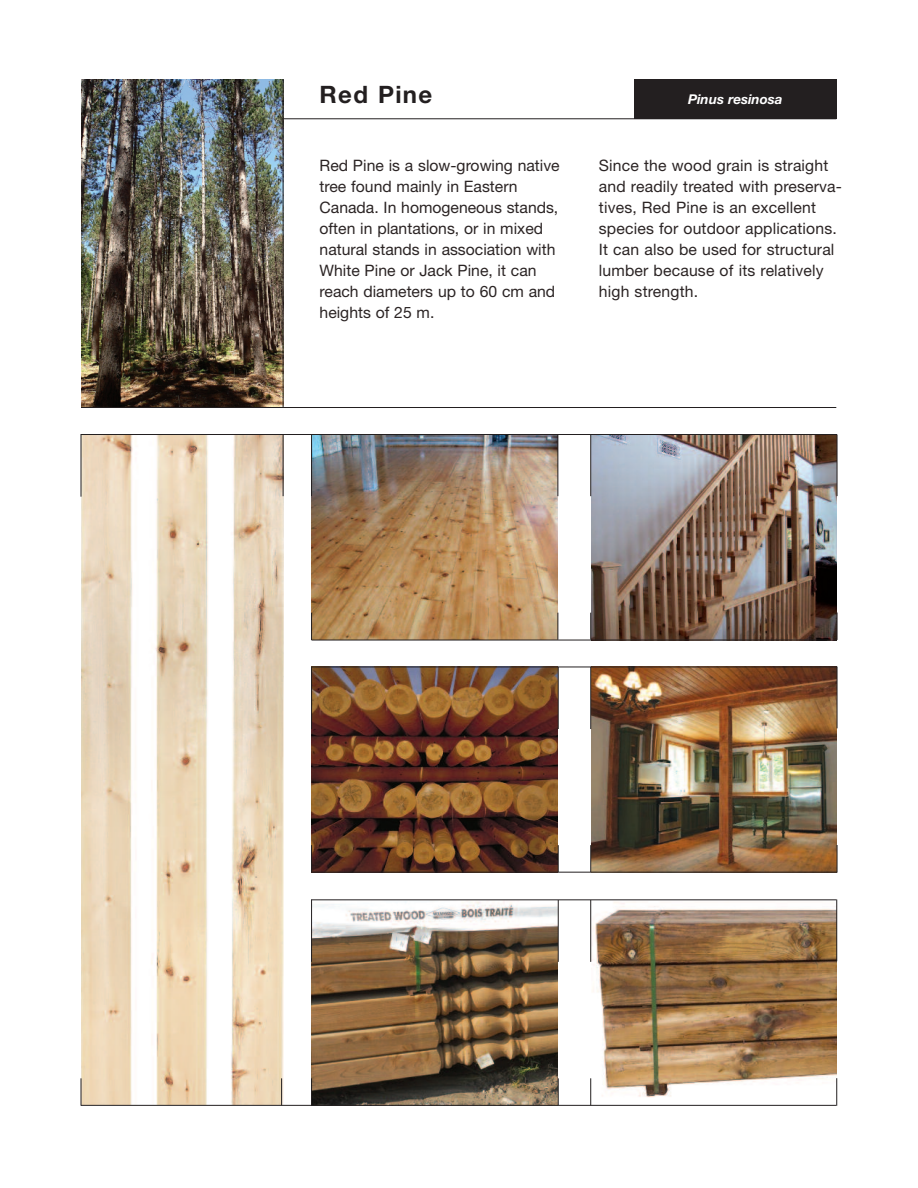
<style>
.page{position:relative;width:918px;height:1188px;background:#fff}
.page>*{position:absolute;margin:0;border:0;box-sizing:border-box;transform-origin:0 0}
.t1{font:700 24px "Helvetica Neue";letter-spacing:.055em;color:#231f20}
.t2{font:15.75px/21px "Helvetica Neue";color:#2b2424}
.t3{font:italic 700 13.5px "Helvetica Neue";color:#fff}
</style>
<div class="page">
<img style="left:591px;top:901px;width:245px;height:204px">
<img style="left:81px;top:80px;width:202px;height:327px">
<img style="left:312px;top:900px;width:246px;height:205px">
<img style="left:81px;top:435px;width:202px;height:670px">
<img style="left:312px;top:435px;width:246px;height:205px">
<img style="left:312px;top:668px;width:246px;height:204px">
<img style="left:591px;top:435px;width:246px;height:205px">
<img style="left:591px;top:668px;width:246px;height:204px">
<svg style="left:81px;top:1078px;width:1px;height:27px"></svg>
<svg style="left:281px;top:1078px;width:1px;height:27px"></svg>
<svg style="left:558px;top:1078px;width:1px;height:27px"></svg>
<svg style="left:590px;top:1078px;width:1px;height:27px"></svg>
<svg style="left:311px;top:1078px;width:1px;height:27px"></svg>
<svg style="left:836px;top:1078px;width:1px;height:28px"></svg>
<svg style="left:558px;top:845px;width:1px;height:27px"></svg>
<svg style="left:590px;top:845px;width:1px;height:27px"></svg>
<svg style="left:311px;top:845px;width:1px;height:27px"></svg>
<svg style="left:837px;top:845px;width:1px;height:28px"></svg>
<svg style="left:558px;top:613px;width:1px;height:27px"></svg>
<svg style="left:590px;top:613px;width:1px;height:27px"></svg>
<svg style="left:311px;top:613px;width:1px;height:27px"></svg>
<svg style="left:837px;top:613px;width:1px;height:27px"></svg>
<hr style="left:81px;top:434px;width:756px;height:1px;background:#231f20">
<hr style="left:312px;top:667px;width:525px;height:1px;background:#231f20">
<hr style="left:312px;top:640px;width:525px;height:1px;background:#231f20">
<hr style="left:311px;top:872px;width:526px;height:1px;background:#231f20">
<hr style="left:312px;top:899px;width:524px;height:1px;background:#231f20">
<hr style="left:81px;top:1105px;width:755px;height:1px;background:#231f20">
<hr style="left:81px;top:435px;width:1px;height:62px;background:#231f20">
<hr style="left:283px;top:435px;width:1px;height:61px;background:#231f20">
<hr style="left:558px;top:435px;width:1px;height:61px;background:#231f20">
<hr style="left:590px;top:435px;width:1px;height:61px;background:#231f20">
<hr style="left:311px;top:435px;width:1px;height:61px;background:#231f20">
<hr style="left:837px;top:435px;width:1px;height:61px;background:#231f20">
<hr style="left:558px;top:667px;width:1px;height:62px;background:#231f20">
<hr style="left:590px;top:667px;width:1px;height:62px;background:#231f20">
<hr style="left:311px;top:667px;width:1px;height:62px;background:#231f20">
<hr style="left:837px;top:667px;width:1px;height:61px;background:#231f20">
<hr style="left:558px;top:900px;width:1px;height:62px;background:#231f20">
<hr style="left:590px;top:900px;width:1px;height:62px;background:#231f20">
<hr style="left:311px;top:899px;width:1px;height:63px;background:#231f20">
<hr style="left:836px;top:899px;width:1px;height:62px;background:#231f20">
<hr style="left:283px;top:118px;width:553px;height:1px;background:#231f20">
<hr style="left:81px;top:407px;width:755px;height:1px;background:#231f20">
<div style="left:634px;top:80px;width:202px;height:39px;background:#231f20"></div>
<hr style="left:283px;top:79px;width:1px;height:329px;background:#231f20">
<h1 class="t1" style="left:320px;top:86px;width:114px">Red Pine</h1>
<p class="t3" style="left:688px;top:94px;width:96px">Pinus resinosa</p>
<p class="t2" style="left:320px;top:156px;width:242px">Red Pine is a slow-growing native tree found mainly in Eastern<br>Canada. In homogeneous stands, often in plantations, or in mixed natural stands in association with<br>White Pine or Jack Pine, it can reach diameters up to 60 cm and heights of 25 m.</p>
<p class="t2" style="left:599px;top:156px;width:245px">Since the wood grain is straight and readily treated with preserva&shy;tives, Red Pine is an excellent species for outdoor applications.<br>It can also be used for structural lumber because of its relatively high strength.</p>
</div>
